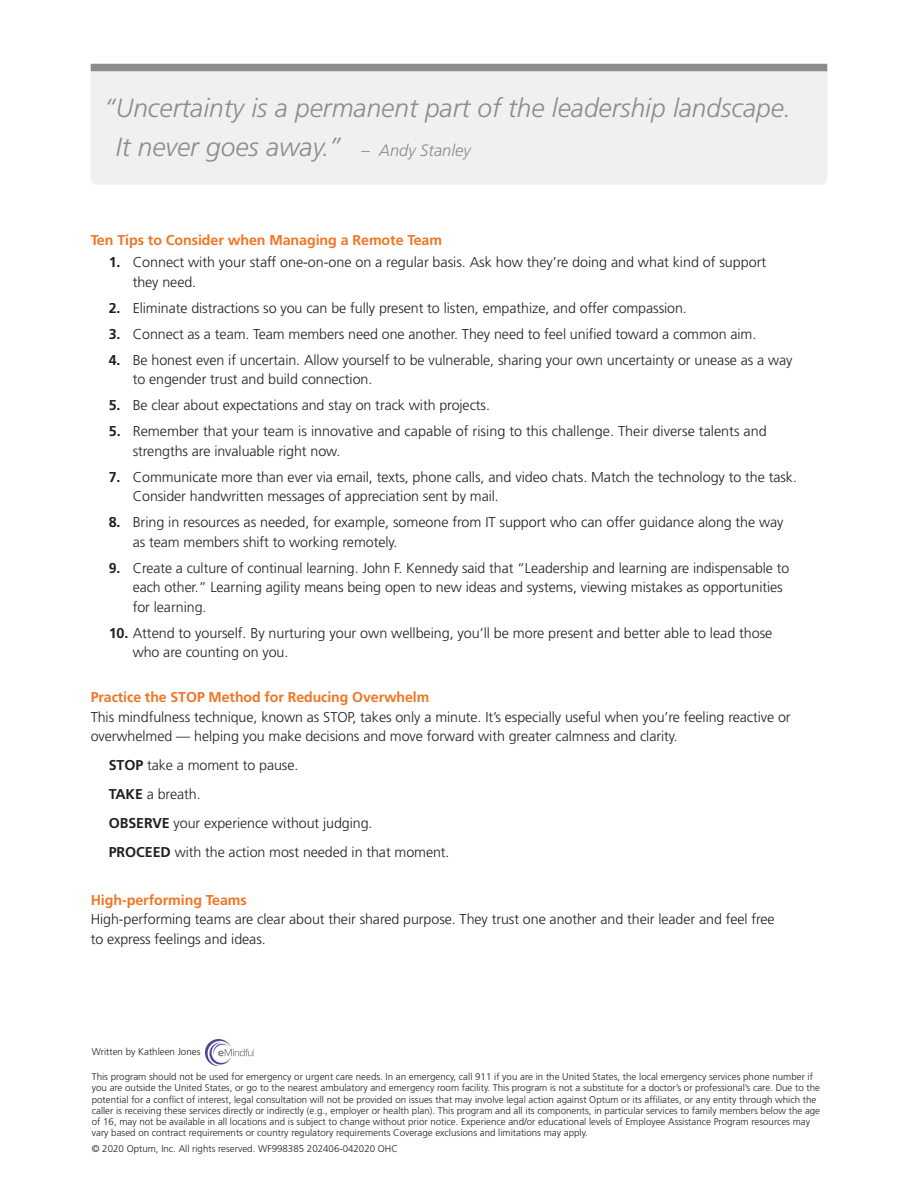
<style>
.page{position:relative;width:918px;height:1188px;background:#fff}
.page>*{position:absolute;margin:0;border:0;box-sizing:border-box;transform-origin:0 0}
.Body{font:italic 300 26.25px/39px "Frutiger LT Std";color:#8c8c8f}
.bullet_copy{font:300 14.25px/19.5px "Frutiger LT Std";letter-spacing:-.005em;color:#231f20}
.Body-2{font:300 14.25px/19.5px "Frutiger LT Std";letter-spacing:-.005em;color:#231f20}
.Orange_Subheads{font:700 14.25px "Frutiger LT Std";letter-spacing:-.005em;color:#f07523}
.t1{font:300 9.75px/11.2px "Frutiger LT Std";color:#231f20}
.s1{font-size:16.5px}
.s2{font-weight:700}
</style>
<div class="page">
<div style="left:91px;top:71px;width:736px;height:114px;background:#eff0ef"></div>
<img style="left:205px;top:1039px;width:48px;height:27px">
<div style="left:91px;top:64px;width:736px;height:7px;background:#8c8c8f"></div>
<p class="Body" style="left:116px;top:88px;width:677px;text-indent:-12px">“Uncertainty is a permanent part of the leadership landscape.<br>It never goes away.” <span class="s1">– Andy Stanley</span></p>
<p class="Orange_Subheads" style="left:91px;top:231px;width:353px">Ten Tips to Consider when Managing a Remote Team</p>
<p class="bullet_copy" style="left:133px;top:253px;width:635px;text-indent:-24px"><span class="s2">1.</span> Connect with your staff one-on-one on a regular basis. Ask how they’re doing and what kind of support they need.</p>
<p class="bullet_copy" style="left:109px;top:298px;width:580px"><span class="s2">2.</span> Eliminate distractions so you can be fully present to listen, empathize, and offer compassion.</p>
<p class="bullet_copy" style="left:109px;top:324px;width:649px"><span class="s2">3.</span> Connect as a team. Team members need one another. They need to feel unified toward a common aim.</p>
<p class="bullet_copy" style="left:133px;top:350px;width:661px;text-indent:-24px"><span class="s2">4.</span> Be honest even if uncertain. Allow yourself to be vulnerable, sharing your own uncertainty or unease as a way to engender trust and build connection.</p>
<p class="bullet_copy" style="left:109px;top:396px;width:383px"><span class="s2">5.</span> Be clear about expectations and stay on track with projects.</p>
<p class="bullet_copy" style="left:133px;top:422px;width:636px;text-indent:-24px"><span class="s2">5.</span> Remember that your team is innovative and capable of rising to this challenge. Their diverse talents and strengths are invaluable right now.</p>
<p class="bullet_copy" style="left:133px;top:467px;width:666px;text-indent:-24px"><span class="s2">7.</span> Communicate more than ever via email, texts, phone calls, and video chats. Match the technology to the task.<br>Consider handwritten messages of appreciation sent by mail.</p>
<p class="bullet_copy" style="left:133px;top:513px;width:652px;text-indent:-24px"><span class="s2">8.</span> Bring in resources as needed, for example, someone from IT support who can offer guidance along the way as team members shift to working remotely.</p>
<p class="bullet_copy" style="left:133px;top:558px;width:658px;text-indent:-24px"><span class="s2">9.</span> Create a culture of continual learning. John F. Kennedy said that “Leadership and learning are indispensable to each other.” Learning agility means being open to new ideas and systems, viewing mistakes as opportunities for learning.</p>
<p class="bullet_copy" style="left:133px;top:623px;width:641px;text-indent:-24px"><span class="s2">10.</span> Attend to yourself. By nurturing your own wellbeing, you’ll be more present and better able to lead those who are counting on you.</p>
<p class="Orange_Subheads" style="left:91px;top:689px;width:340px">Practice the STOP Method for Reducing Overwhelm</p>
<p class="Body-2" style="left:91px;top:707px;width:701px">This mindfulness technique, known as STOP, takes only a minute. It’s especially useful when you’re feeling reactive or overwhelmed — helping you make decisions and move forward with greater calmness and clarity.</p>
<p class="Body-2" style="left:109px;top:755px;width:191px"><span class="s2">STOP</span> take a moment to pause.</p>
<p class="Body-2" style="left:109px;top:784px;width:93px"><span class="s2">TAKE</span> a breath.</p>
<p class="Body-2" style="left:109px;top:813px;width:265px"><span class="s2">OBSERVE</span> your experience without judging.</p>
<p class="Body-2" style="left:109px;top:842px;width:342px"><span class="s2">PROCEED</span> with the action most needed in that moment.</p>
<p class="Orange_Subheads" style="left:91px;top:891px;width:158px">High-performing Teams</p>
<p class="Body-2" style="left:91px;top:910px;width:686px">High-performing teams are clear about their shared purpose. They trust one another and their leader and feel free to express feelings and ideas.</p>
<p class="t1" style="left:92px;top:1046px;width:110px">Written by Kathleen Jones</p>
<p class="t1" style="left:92px;top:1071px;width:730px">This program should not be used for emergency or urgent care needs. In an emergency, call 911 if you are in the United States, the local emergency services phone number if you are outside the United States, or go to the nearest ambulatory and emergency room facility. This program is not a substitute for a doctor’s or professional’s care. Due to the potential for a conflict of interest, legal consultation will not be provided on issues that may involve legal action against Optum or its affiliates, or any entity through which the caller is receiving these services directly or indirectly (e.g., employer or health plan). This program and all its components, in particular services to family members below the age of 16, may not be available in all locations and is subject to change without prior notice. Experience and/or educational levels of Employee Assistance Program resources may vary based on contract requirements or country regulatory requirements Coverage exclusions and limitations may apply.</p>
<p class="t1" style="left:92px;top:1143px;width:308px">© 2020 Optum, Inc. All rights reserved. WF998385 202406-042020 OHC</p>
</div>
